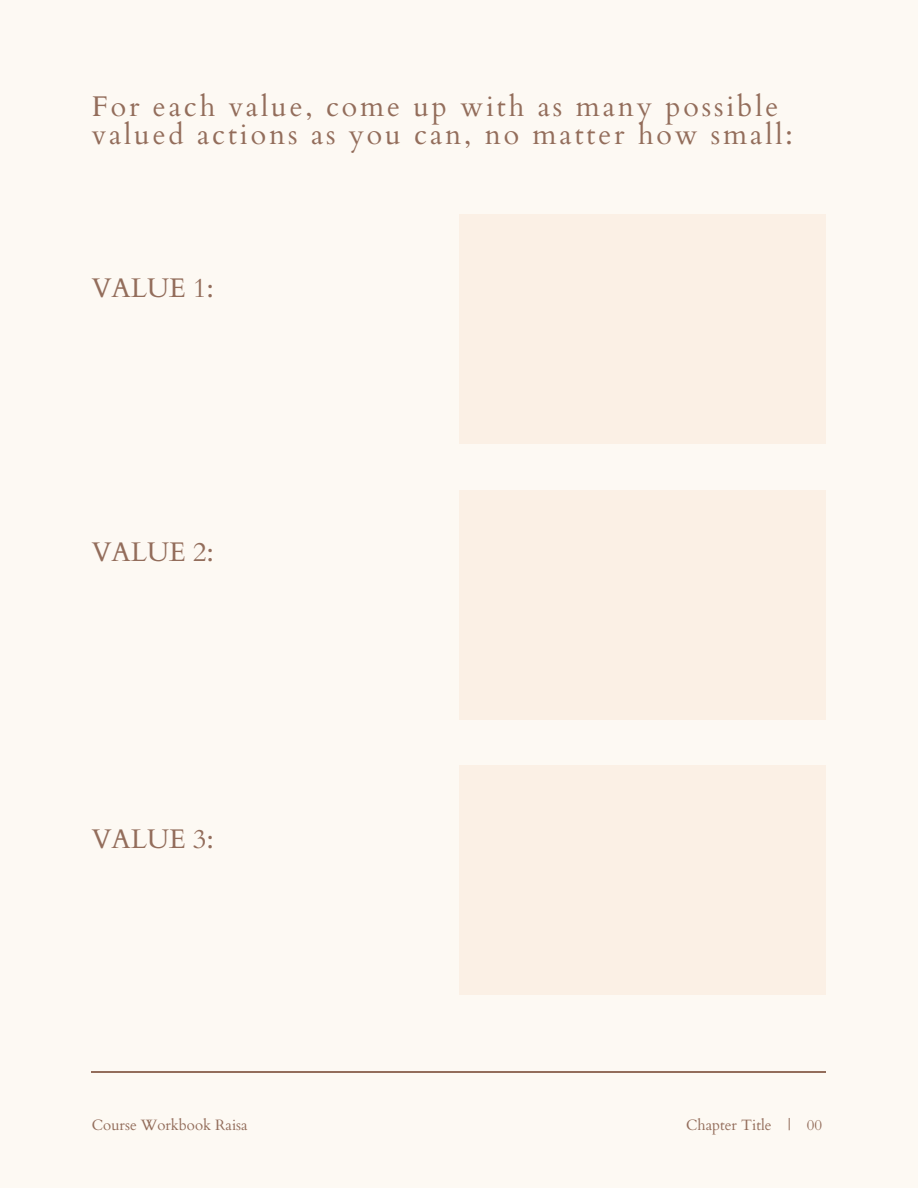
<style>
.page{position:relative;width:918px;height:1188px;background:#fdf9f3}
.page>*{position:absolute;margin:0;border:0;box-sizing:border-box;transform-origin:0 0}
.t1{font:28.5px/28.2px "Cardo";letter-spacing:.1em;color:#936d5b}
.t2{font:27px "Cardo";color:#936d5b}
.t3{font:15px "Cardo";color:#936d5b}
</style>
<div class="page">
<hr style="left:92px;top:1072px;width:734px;height:1px;background:#936d5b">
<div style="left:459px;top:215px;width:367px;height:229px;background:#fbf0e5"></div>
<div style="left:459px;top:490px;width:367px;height:230px;background:#fbf0e5"></div>
<div style="left:459px;top:766px;width:367px;height:229px;background:#fbf0e5"></div>
<p class="t1" style="left:92px;top:93px;width:703px">For each value, come up with as many possible valued actions as you can, no matter how small:</p>
<p class="t2" style="left:92px;top:270px;width:123px">VALUE 1:</p>
<p class="t2" style="left:92px;top:534px;width:123px">VALUE 2:</p>
<p class="t2" style="left:92px;top:821px;width:123px">VALUE 3:</p>
<p class="t3" style="left:92px;top:1116px;width:157px">Course Workbook Raisa</p>
<p class="t3" style="left:686px;top:1116px;width:138px">Chapter Title | 00</p>
</div>
